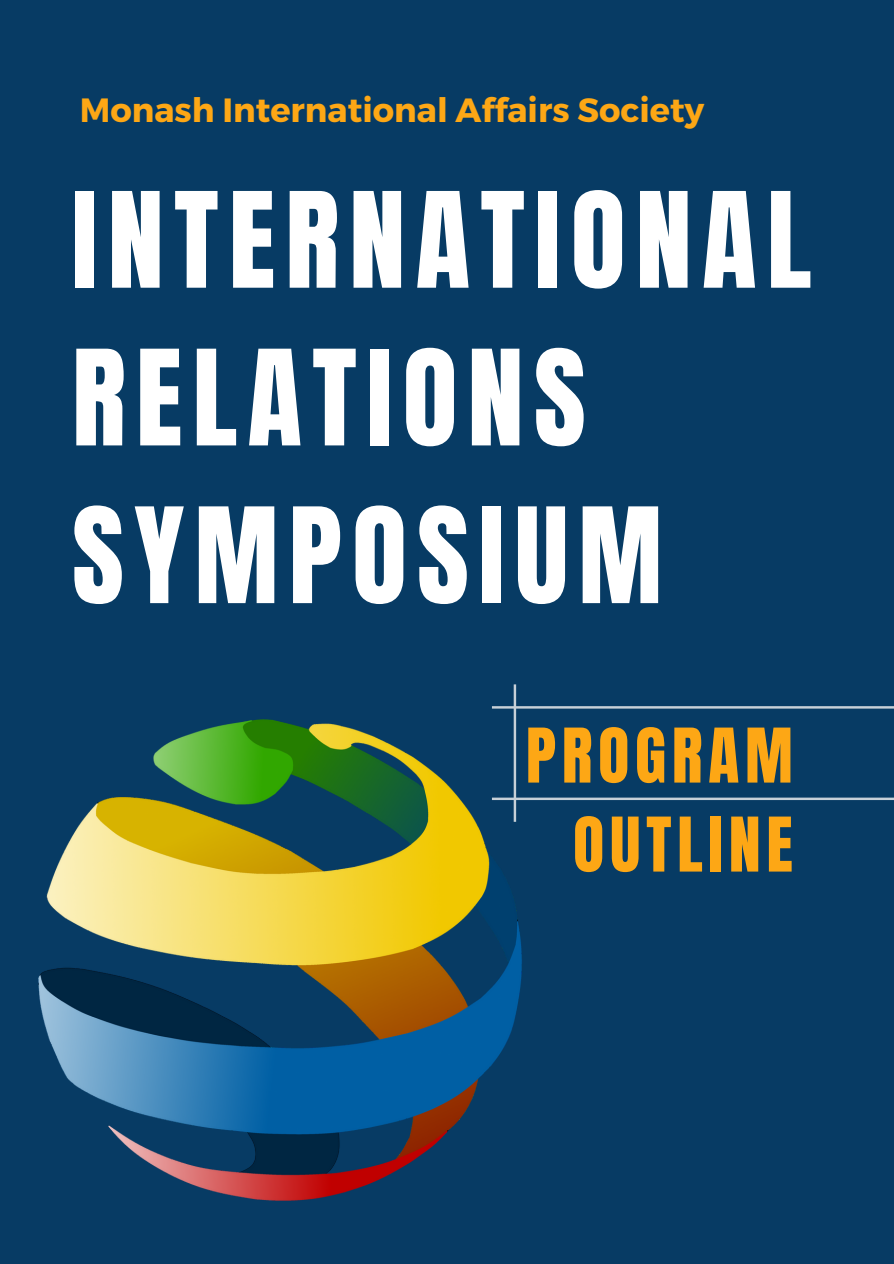
<style>
.page{position:relative;width:894px;height:1264px;background:#fff}
.page>*{position:absolute;margin:0;border:0;box-sizing:border-box;transform-origin:0 0}
.t1{font:112.65px "Anton";letter-spacing:.09em;color:#fff}
.t2{font:64.05px "Anton";letter-spacing:.09em;color:#fda715}
.t3{font:700 33.6px "Montserrat";color:#fda715}
</style>
<div class="page">
<div style="left:0;top:0;width:893px;height:1263px;background:#073b64"></div>
<svg style="left:572px;top:706px;width:321px;height:95px"></svg>
<img style="left:38px;top:684px;width:534px;height:517px">
<p class="t3" style="left:80px;top:88px;width:625px">Monash International Affairs Society</p>
<p class="t1" style="left:72px;top:159px;width:740px">INTERNATIONAL</p>
<p class="t1" style="left:72px;top:317px;width:515px">RELATIONS</p>
<p class="t1" style="left:72px;top:475px;width:591px">SYMPOSIUM</p>
<p class="t2" style="left:525px;top:709px;width:268px">PROGRAM</p>
<p class="t2" style="left:573px;top:798px;width:221px">OUTLINE</p>
</div>
